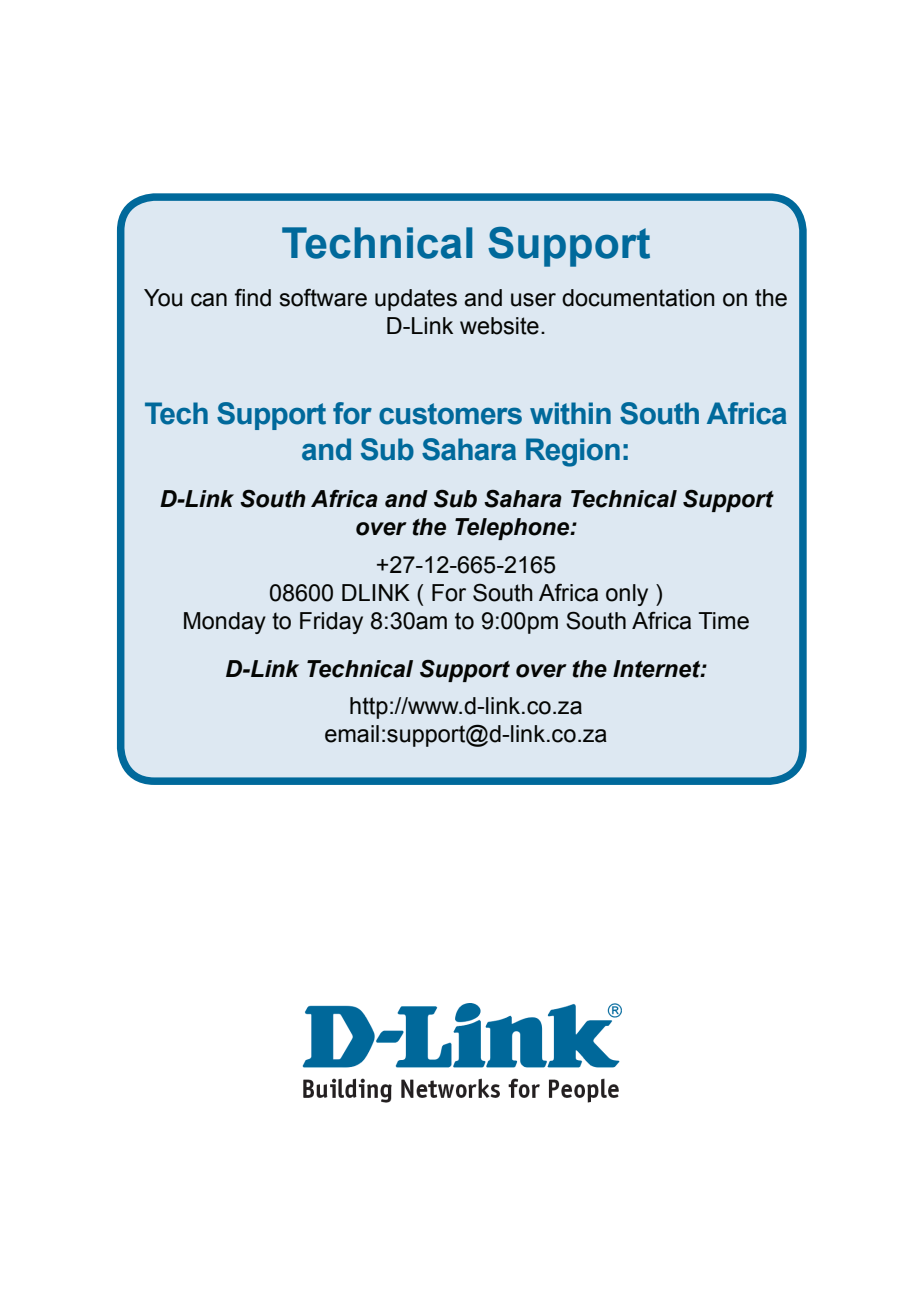
<style>
.page{position:relative;width:922px;height:1297px;background:#fff}
.page>*{position:absolute;margin:0;border:0;box-sizing:border-box;transform-origin:0 0}
.t1{font:700 42.75px "Arial";color:#00699b}
.t2{font:700 29.75px/35.8px "Arial";letter-spacing:-.025em;color:#00699b;text-align:center}
.t3{font:23.5px/28.2px "Arial";color:#040503;text-align:center}
.t4{font:italic 700 23.5px/28.2px "Arial";color:#040503;text-align:center}
</style>
<div class="page">
<img style="left:302px;top:1003px;width:319px;height:99px">
<div style="left:121px;top:197px;width:681px;height:584px;background:#dde8f2;border-radius:34px"></div>
<div style="left:117px;top:193px;width:689px;height:592px;border:8px solid #00699b;border-radius:34px"></div>
<h1 class="t1" style="left:281px;top:215px;width:370px">Technical Support</h1>
<p class="t3" style="left:144px;top:284px;width:644px">You can find software updates and user documentation on the<br>D-Link website.</p>
<p class="t2" style="left:144px;top:397px;width:644px">Tech Support for customers within South Africa and Sub Sahara Region:</p>
<p class="t4" style="left:160px;top:486px;width:613px">D-Link South Africa and Sub Sahara Technical Support over the Telephone:</p>
<p class="t3" style="left:182px;top:551px;width:568px">+27-12-665-2165<br>08600 DLINK ( For South Africa only )<br>Monday to Friday 8:30am to 9:00pm South Africa Time</p>
<p class="t4" style="left:225px;top:655px;width:483px">D-Link Technical Support over the Internet:</p>
<p class="t3" style="left:324px;top:692px;width:285px">http://www.d-link.co.za email:support@d-link.co.za</p>
</div>
